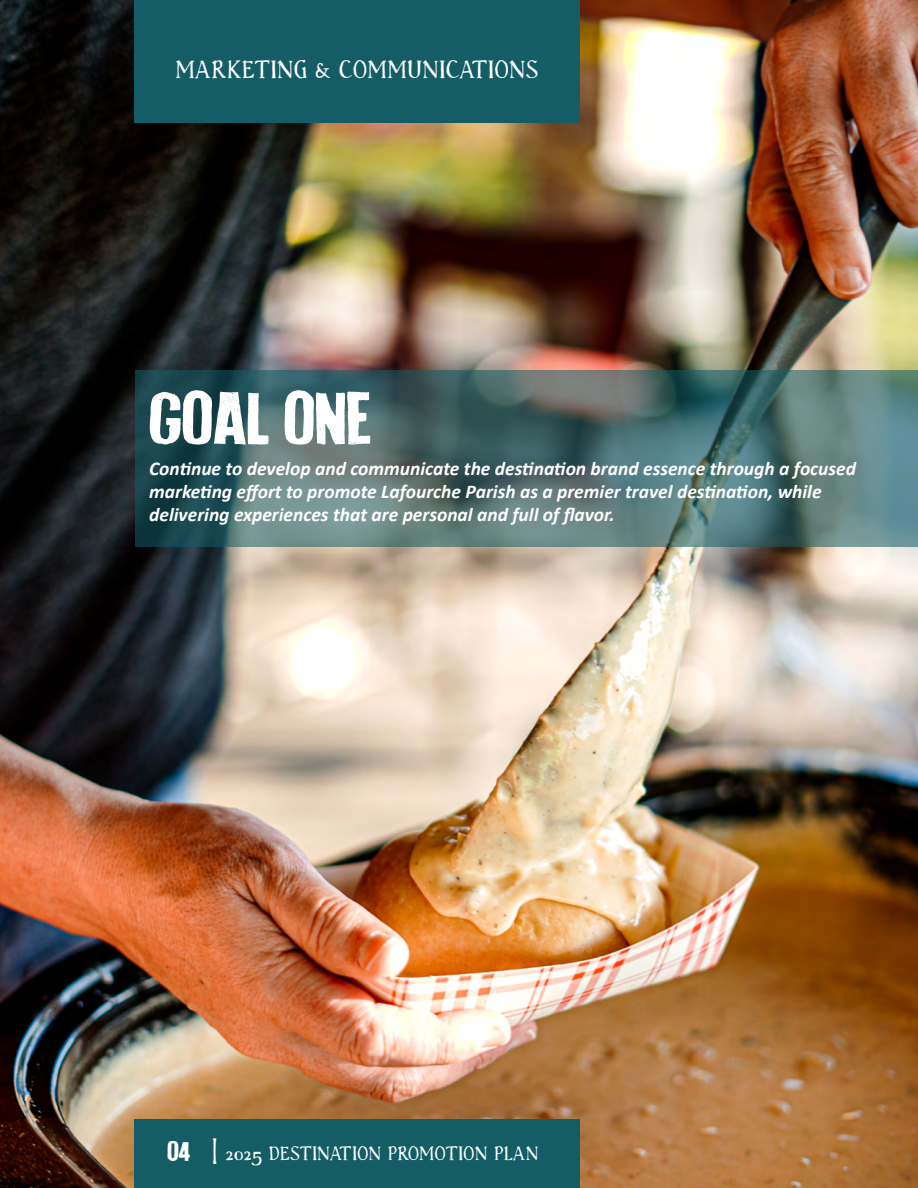
<style>
.page{position:relative;width:918px;height:1188px;background:#fff}
.page>*{position:absolute;margin:0;border:0;box-sizing:border-box;transform-origin:0 0}
.t1{font:57px "How To Disappear";color:#fff}
.t2{font:27px "Han Srf";letter-spacing:.02em;color:#fff}
.t3{font:21px "Han Srf";letter-spacing:.02em;color:#fff}
.t4{font:italic 700 19.5px/23.4px "Calibri";color:#fff}
.s1{font-family:"How To Disappear"}
.s2{font-family:"LOV Etil KILLED";font-size:30px}
</style>
<div class="page">
<img style="left:0;top:0;width:918px;height:1188px">
<div style="left:134px;top:0;width:446px;height:123px;background:#145d66"></div>
<div style="left:134px;top:1120px;width:446px;height:68px;background:#145d66"></div>
<svg style="left:135px;top:370px;width:783px;height:177px;background:#4d6f70"></svg>
<h2 class="t2" style="left:176px;top:56px;width:364px">MARKETING &amp; COMMUNICATIONS</h2>
<h1 class="t1" style="left:149px;top:386px;width:224px">GOAL ONE</h1>
<p class="t4" style="left:149px;top:456px;width:708px">Continue to develop and communicate the destination brand essence through a focused marketing effort to promote Lafourche Parish as a premier travel destination, while delivering experiences that are personal and full of flavor.</p>
<p class="t3" style="left:167px;top:1143px;width:373px"><span class="s1">04</span> <span class="s2">|</span> 2025 DESTINATION PROMOTION PLAN</p>
</div>
